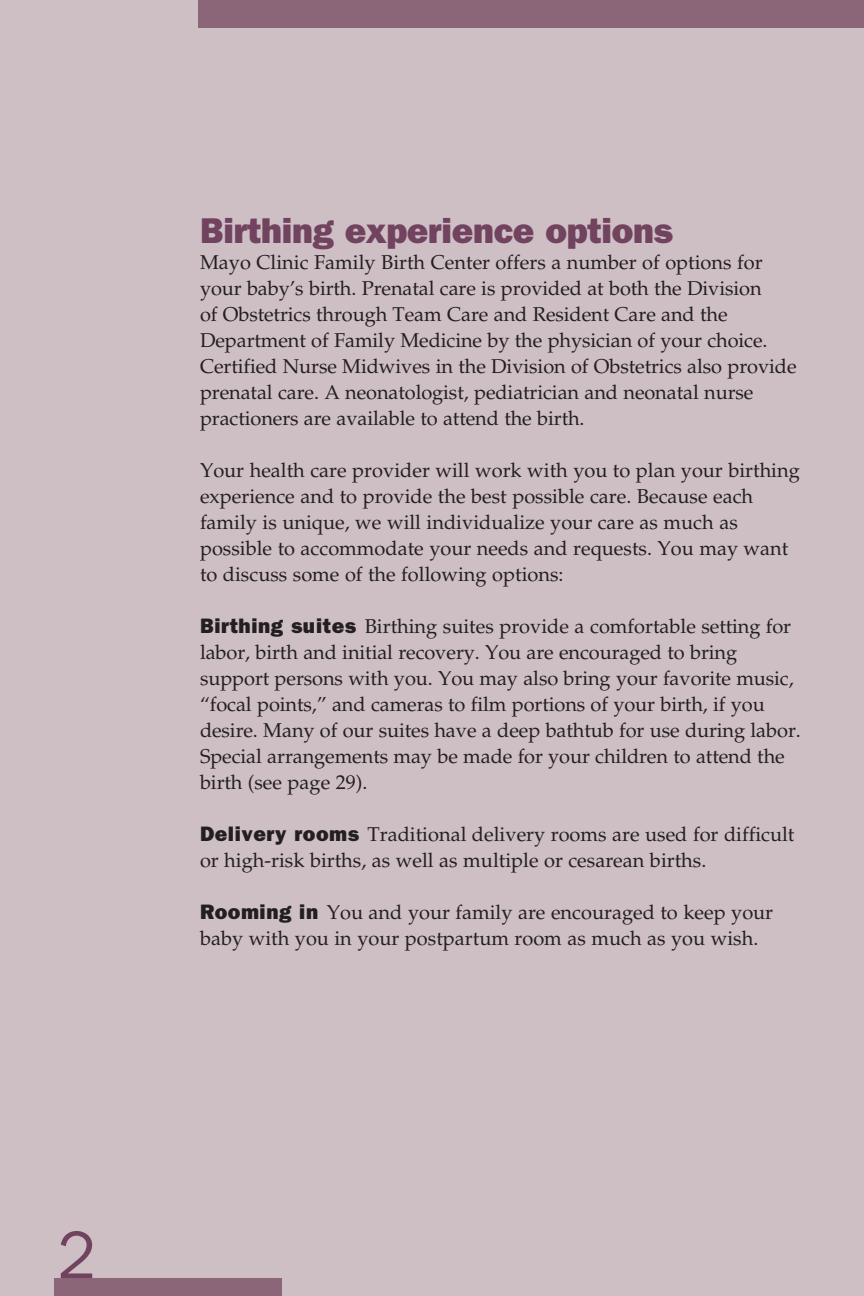
<style>
.page{position:relative;width:864px;height:1296px;background:#cebfc5}
.page>*{position:absolute;margin:0;border:0;box-sizing:border-box;transform-origin:0 0}
.Code{font:68px "ITC Franklin Gothic Std";color:#71435f;scale:.95 1}
.subheading_darkgrn{font:36px "ITC Franklin Gothic Std Hvy";letter-spacing:-.01em;color:#71435f}
.Text{font:20px/26px "Palatino LT Std";letter-spacing:-.005em;color:#231f20}
.s1{font-family:"ITC Franklin Gothic Std Hvy";font-size:21px}
</style>
<div class="page">
<div style="left:198px;top:0;width:666px;height:28px;background:#8b6679"></div>
<div style="left:54px;top:1278px;width:228px;height:18px;background:#8b6679"></div>
<p class="subheading_darkgrn" style="left:200px;top:209px;width:475px">Birthing experience options</p>
<p class="Text" style="left:200px;top:249px;width:598px">Mayo Clinic Family Birth Center offers a number of options for your baby’s birth. Prenatal care is provided at both the Division<br>of Obstetrics through Team Care and Resident Care and the Department of Family Medicine by the physician of your choice.<br>Certified Nurse Midwives in the Division of Obstetrics also provide prenatal care. A neonatologist, pediatrician and neonatal nurse practioners are available to attend the birth.</p>
<p class="Text" style="left:200px;top:457px;width:601px">Your health care provider will work with you to plan your birthing experience and to provide the best possible care. Because each family is unique, we will individualize your care as much as possible to accommodate your needs and requests. You may want to discuss some of the following options:</p>
<p class="Text" style="left:200px;top:613px;width:602px"><span class="s1">Birthing suites</span> Birthing suites provide a comfortable setting for labor, birth and initial recovery. You are encouraged to bring support persons with you. You may also bring your favorite music, “focal points,” and cameras to film portions of your birth, if you desire. Many of our suites have a deep bathtub for use during labor.<br>Special arrangements may be made for your children to attend the birth (see page 29).</p>
<p class="Text" style="left:200px;top:821px;width:596px"><span class="s1">Delivery rooms</span> Traditional delivery rooms are used for difficult or high-risk births, as well as multiple or cesarean births.</p>
<p class="Text" style="left:200px;top:899px;width:575px"><span class="s1">Rooming in</span> You and your family are encouraged to keep your baby with you in your postpartum room as much as you wish.</p>
<p class="Code" style="left:58px;top:1216px;width:42px">2</p>
</div>
